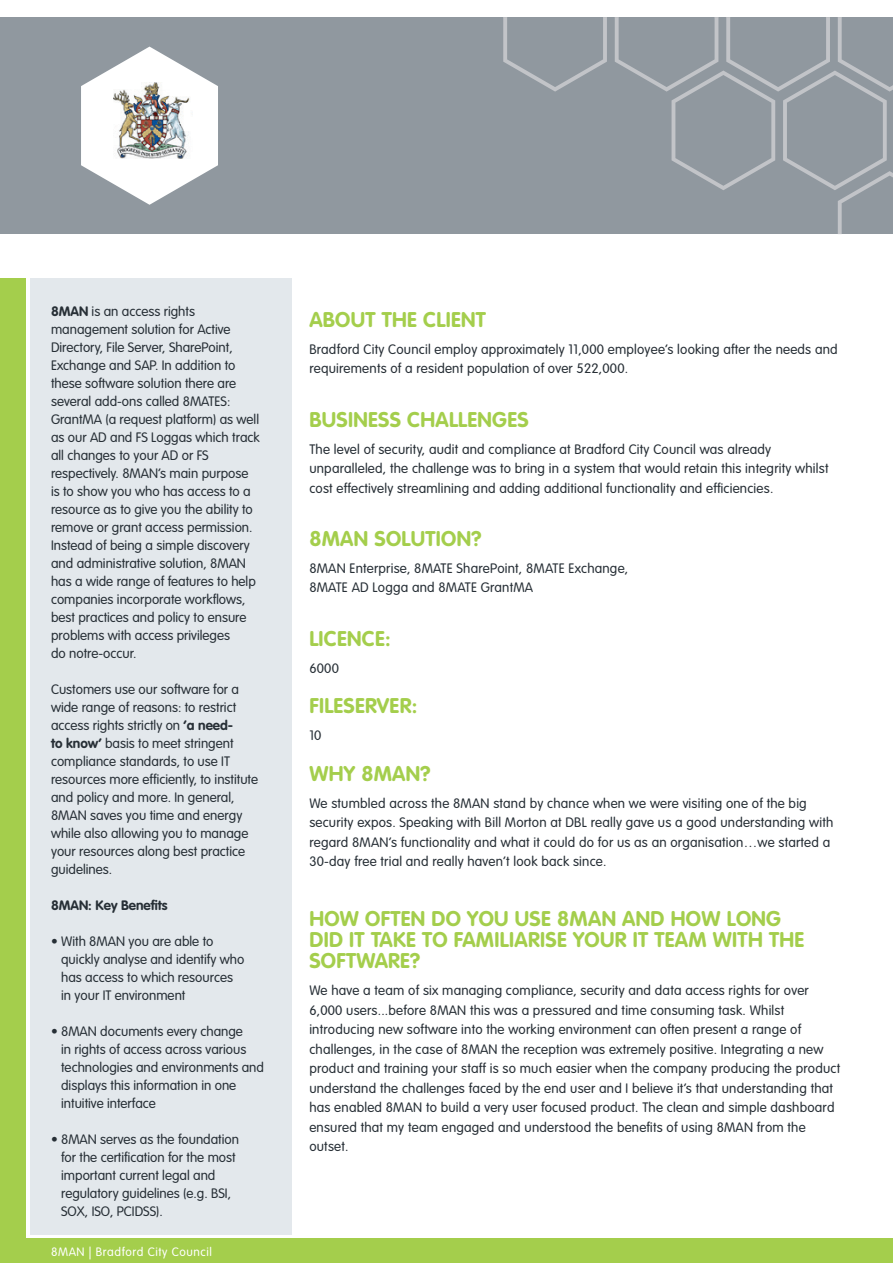
<style>
.page{position:relative;width:893px;height:1263px;background:#fff}
.page>*{position:absolute;margin:0;border:0;box-sizing:border-box;transform-origin:0 0}
.t1{font:700 21px/21px "VAG Rounded Std";letter-spacing:.015em;color:#a4ce4c}
.t2{font:300 13.5px/18px "VAG Rounded Std";letter-spacing:.015em;color:#272f36}
.t3{font:700 13.5px "VAG Rounded Std";color:#272f36}
.t4{font:300 12px "VAG Rounded Std";letter-spacing:.05em;color:#fff}
.s1{font-weight:700}
</style>
<div class="page">
<div style="left:0;top:1239px;width:892px;height:24px;background:#a4ce4c"></div>
<div style="left:0;top:279px;width:25px;height:974px;background:#a4ce4c"></div>
<div style="left:0;top:17px;width:893px;height:217px;background:#90989f"></div>
<svg style="left:81px;top:47px;width:137px;height:158px"></svg>
<div style="left:30px;top:279px;width:261px;height:956px;background:#e3e8ec"></div>
<svg style="left:503px;top:17px;width:104px;height:75px"></svg>
<svg style="left:615px;top:17px;width:278px;height:217px"></svg>
<img style="left:113px;top:82px;width:79px;height:77px">
<p class="t2" style="left:51px;top:303px;width:210px"><span class="s1">8MAN</span> is an access rights management solution for Active<br>Directory, File Server, SharePoint,<br>Exchange and SAP. In addition to these software solution there are several add-ons called 8MATES:<br>GrantMA (a request platform) as well as our AD and FS Loggas which track all changes to your AD or FS respectively. 8MAN’s main purpose is to show you who has access to a resource as to give you the ability to remove or grant access permission.<br>Instead of being a simple discovery and administrative solution, 8MAN has a wide range of features to help companies incorporate workflows, best practices and policy to ensure problems with access privileges<br>do notre-occur.</p>
<p class="t2" style="left:51px;top:681px;width:209px">Customers use our software for a wide range of reasons: to restrict access rights strictly on <span class="s1">‘a need-<br>to know’</span> basis to meet stringent compliance standards, to use IT resources more efficiently, to institute and policy and more. In general,<br>8MAN saves you time and energy while also allowing you to manage your resources along best practice guidelines.</p>
<p class="t3" style="left:51px;top:897px;width:118px">8MAN: Key Benefits</p>
<p class="t2" style="left:61px;top:933px;width:185px;text-indent:-10px">• With 8MAN you are able to quickly analyse and identify who has access to which resources in your IT environment</p>
<p class="t2" style="left:61px;top:1023px;width:204px;text-indent:-10px">• 8MAN documents every change<br>in rights of access across various technologies and environments and displays this information in one intuitive interface</p>
<p class="t2" style="left:61px;top:1131px;width:179px;text-indent:-10px">• 8MAN serves as the foundation for the certification for the most important current legal and regulatory guidelines (e.g. BSI,<br>SOX, ISO, PCIDSS).</p>
<p class="t4" style="left:51px;top:1244px;width:162px">8MAN | Bradford City Council</p>
<h1 class="t1" style="left:309px;top:310px;width:178px">ABOUT THE CLIENT</h1>
<p class="t2" style="left:309px;top:340px;width:530px;line-height:19.5px">Bradford City Council employ approximately 11,000 employee’s looking after the needs and requirements of a resident population of over 522,000.</p>
<h1 class="t1" style="left:309px;top:409px;width:221px">BUSINESS CHALLENGES</h1>
<p class="t2" style="left:309px;top:439px;width:521px;line-height:19.5px">The level of security, audit and compliance at Bradford City Council was already unparalleled, the challenge was to bring in a system that would retain this integrity whilst cost effectively streamlining and adding additional functionality and efficiencies.</p>
<h1 class="t1" style="left:309px;top:529px;width:174px">8MAN SOLUTION?</h1>
<p class="t2" style="left:309px;top:559px;width:320px;line-height:19.5px">8MAN Enterprise, 8MATE SharePoint, 8MATE Exchange,<br>8MATE AD Logga and 8MATE GrantMA</p>
<h1 class="t1" style="left:309px;top:628px;width:83px">LICENCE:</h1>
<p class="t2" style="left:309px;top:659px;width:31px">6000</p>
<h1 class="t1" style="left:309px;top:696px;width:109px">FILESERVER:</h1>
<p class="t2" style="left:309px;top:727px;width:14px">10</p>
<h1 class="t1" style="left:309px;top:763px;width:123px">WHY 8MAN?</h1>
<p class="t2" style="left:309px;top:793px;width:525px;line-height:19.5px">We stumbled across the 8MAN stand by chance when we were visiting one of the big security expos. Speaking with Bill Morton at DBL really gave us a good understanding with regard 8MAN’s functionality and what it could do for us as an organisation…we started a 30-day free trial and really haven’t look back since.</p>
<h1 class="t1" style="left:309px;top:909px;width:496px">HOW OFTEN DO YOU USE 8MAN AND HOW LONG<br>DID IT TAKE TO FAMILIARISE YOUR IT TEAM WITH THE<br>SOFTWARE?</h1>
<p class="t2" style="left:309px;top:981px;width:532px;line-height:19.5px">We have a team of six managing compliance, security and data access rights for over 6,000 users...before 8MAN this was a pressured and time consuming task. Whilst introducing new software into the working environment can often present a range of challenges, in the case of 8MAN the reception was extremely positive. Integrating a new product and training your staff is so much easier when the company producing the product understand the challenges faced by the end user and I believe it’s that understanding that has enabled 8MAN to build a very user focused product. The clean and simple dashboard ensured that my team engaged and understood the benefits of using 8MAN from the outset.</p>
</div>
